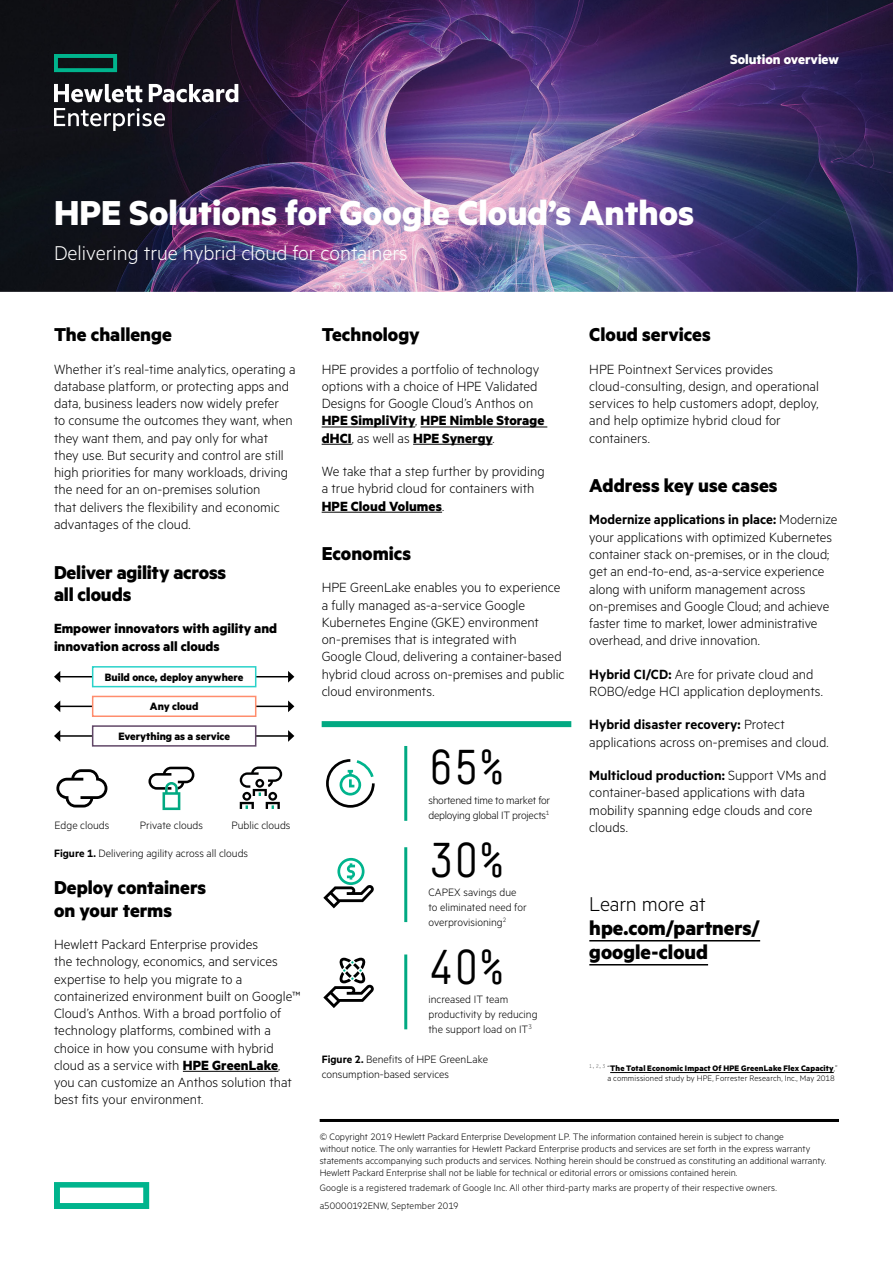
<style>
.page{position:relative;width:893px;height:1263px;background:#fff}
.page>*{position:absolute;margin:0;border:0;box-sizing:border-box;transform-origin:0 0}
.t1{font:48px "HPE Simple";color:#000}
.t2{font:700 39px "Metric HPE";color:#fff}
.t3{font:300 22.5px "Metric HPE";color:#fff}
.t4{font:700 22.5px/24px "Metric HPE";color:#000}
.t5{font:300 22.5px "Metric HPE";letter-spacing:-.01em;color:#000}
.t6{font:700 21px/22.5px "Metric HPE";color:#000}
.t7{font:300 15px/17.2px "Metric HPE";color:#000}
.t8{font:700 15px/17.2px "Metric HPE";color:#000}
.t9{font:700 15px "Metric HPE";color:#fff}
.t10{font:300 12px/15px "Metric HPE";color:#000}
.t11{font:700 12px "Metric HPE";color:#000}
.t12{font:300 12px/15px "Metric HPE";letter-spacing:-.02em;color:#000}
.t13{font:300 10.5px/12px "Metric HPE";color:#000}
.t14{font:300 9px/10.2px "Metric HPE";letter-spacing:.015em;color:#000;text-align:right}
.s1{font-weight:600}
.s2{font-weight:700}
</style>
<div class="page">
<hr style="left:183px;top:1071px;width:95px;height:1px;background:#000">
<hr style="left:322px;top:427px;width:93px;height:1px;background:#000">
<hr style="left:420px;top:427px;width:127px;height:1px;background:#000">
<hr style="left:322px;top:444px;width:30px;height:1px;background:#000">
<hr style="left:413px;top:444px;width:79px;height:1px;background:#000">
<hr style="left:322px;top:512px;width:120px;height:1px;background:#000">
<img style="left:0;top:0;width:893px;height:291px">
<hr style="left:320px;top:1119px;width:519px;height:3px;background:#000">
<hr style="left:589px;top:940px;width:171px;height:1px;background:#000">
<hr style="left:589px;top:964px;width:119px;height:1px;background:#000">
<hr style="left:610px;top:1072px;width:224px;height:1px;background:#000">
<hr style="left:60px;top:676px;width:229px;height:1px;background:#000">
<svg style="left:54px;top:671px;width:6px;height:12px"></svg>
<svg style="left:288px;top:671px;width:6px;height:12px"></svg>
<hr style="left:60px;top:706px;width:229px;height:1px;background:#000">
<svg style="left:54px;top:701px;width:6px;height:11px"></svg>
<svg style="left:288px;top:700px;width:6px;height:12px"></svg>
<hr style="left:60px;top:735px;width:229px;height:2px;background:#000">
<svg style="left:54px;top:730px;width:6px;height:12px"></svg>
<svg style="left:288px;top:730px;width:6px;height:12px"></svg>
<div style="left:93px;top:667px;width:163px;height:20px;background:#fff"></div>
<div style="left:92px;top:666px;width:164px;height:21px;border:2px solid #2ad2c9"></div>
<div style="left:93px;top:696px;width:163px;height:20px;background:#fff"></div>
<div style="left:92px;top:696px;width:164px;height:21px;border:2px solid #ff8d6d"></div>
<div style="left:93px;top:726px;width:163px;height:20px;background:#fff"></div>
<div style="left:92px;top:725px;width:164px;height:22px;border:2px solid #614767"></div>
<svg style="left:56px;top:769px;width:51px;height:38px"></svg>
<svg style="left:148px;top:767px;width:46px;height:43px"></svg>
<svg style="left:240px;top:766px;width:42px;height:43px"></svg>
<hr style="left:404px;top:746px;width:3px;height:75px;background:#01a982">
<hr style="left:404px;top:847px;width:3px;height:75px;background:#01a982">
<hr style="left:404px;top:954px;width:3px;height:75px;background:#01a982">
<svg style="left:326px;top:759px;width:49px;height:49px"></svg>
<svg style="left:323px;top:858px;width:51px;height:50px"></svg>
<svg style="left:323px;top:958px;width:51px;height:50px"></svg>
<svg style="left:54px;top:54px;width:63px;height:18px"></svg>
<svg style="left:54px;top:84px;width:184px;height:47px"></svg>
<svg style="left:54px;top:1182px;width:95px;height:27px"></svg>
<div style="left:322px;top:721px;width:249px;height:6px;background:#01a982"></div>
<p class="t9" style="left:730px;top:50px;width:110px">Solution overview</p>
<h2 class="t2" style="left:54px;top:189px;width:642px">HPE Solutions for Google Cloud’s Anthos</h2>
<h3 class="t3" style="left:54px;top:240px;width:355px">Delivering true hybrid cloud for containers</h3>
<h3 class="t6" style="left:54px;top:323px;width:120px">The challenge</h3>
<p class="t7" style="left:54px;top:360px;width:243px">Whether it’s real-time analytics, operating a database platform, or protecting apps and data, business leaders now widely prefer<br>to consume the outcomes they want, when they want them, and pay only for what they use. But security and control are still high priorities for many workloads, driving the need for an on-premises solution<br>that delivers the flexibility and economic advantages of the cloud.</p>
<h3 class="t6" style="left:54px;top:560px;width:174px">Deliver agility across all clouds</h3>
<p class="t8" style="left:54px;top:619px;width:225px">Empower innovators with agility and innovation across all clouds</p>
<p class="t11" style="left:105px;top:669px;width:140px">Build once, deploy anywhere</p>
<p class="t11" style="left:150px;top:699px;width:50px">Any cloud</p>
<p class="t11" style="left:118px;top:729px;width:113px">Everything as a service</p>
<p class="t10" style="left:55px;top:817px;width:56px">Edge clouds</p>
<p class="t10" style="left:140px;top:817px;width:64px">Private clouds</p>
<p class="t10" style="left:231px;top:817px;width:61px">Public clouds</p>
<p class="t10" style="left:54px;top:846px;width:196px"><span class="s1">Figure 1.</span> Delivering agility across all clouds</p>
<h3 class="t6" style="left:54px;top:876px;width:154px">Deploy containers on your terms</h3>
<p class="t7" style="left:54px;top:935px;width:248px">Hewlett Packard Enterprise provides<br>the technology, economics, and services expertise to help you migrate to a containerized environment built on Google™ Cloud’s Anthos. With a broad portfolio of technology platforms, combined with a choice in how you consume with hybrid cloud as a service with <span class="s2">HPE GreenLake</span>, you can customize an Anthos solution that best fits your environment.</p>
<h3 class="t6" style="left:322px;top:323px;width:100px">Technology</h3>
<p class="t7" style="left:322px;top:360px;width:224px">HPE provides a portfolio of technology options with a choice of HPE Validated Designs for Google Cloud’s Anthos on <span class="s2">HPE SimpliVity</span>, <span class="s2">HPE Nimble Storage dHCI</span>, as well as <span class="s2">HPE Synergy</span>.</p>
<p class="t7" style="left:322px;top:462px;width:225px">We take that a step further by providing a true hybrid cloud for containers with<br><span class="s2">HPE Cloud Volumes</span>.</p>
<h3 class="t6" style="left:322px;top:542px;width:91px">Economics</h3>
<p class="t7" style="left:322px;top:578px;width:244px">HPE GreenLake enables you to experience a fully managed as-a-service Google Kubernetes Engine (GKE) environment on-premises that is integrated with<br>Google Cloud, delivering a container-based hybrid cloud across on-premises and public cloud environments.</p>
<h1 class="t1" style="left:428px;top:741px;width:78px">65%</h1>
<p class="t12" style="left:428px;top:792px;width:123px">shortened time to market for deploying global IT projects<sup>1</sup></p>
<h1 class="t1" style="left:428px;top:833px;width:78px">30%</h1>
<p class="t10" style="left:428px;top:884px;width:100px">CAPEX savings due to eliminated need for overprovisioning<sup>2</sup></p>
<h1 class="t1" style="left:428px;top:940px;width:78px">40%</h1>
<p class="t10" style="left:428px;top:991px;width:111px">increased IT team productivity by reducing the support load on IT<sup>3</sup></p>
<p class="t10" style="left:322px;top:1051px;width:168px"><span class="s1">Figure 2.</span> Benefits of HPE GreenLake consumption‑based services</p>
<h3 class="t6" style="left:589px;top:323px;width:123px">Cloud services</h3>
<p class="t7" style="left:589px;top:360px;width:231px">HPE Pointnext Services provides cloud‑consulting, design, and operational services to help customers adopt, deploy, and help optimize hybrid cloud for containers.</p>
<h3 class="t6" style="left:589px;top:474px;width:190px">Address key use cases</h3>
<p class="t7" style="left:589px;top:510px;width:250px"><span class="s1">Modernize applications in place:</span> Modernize your applications with optimized Kubernetes container stack on-premises, or in the cloud; get an end-to-end, as‑a‑service experience along with uniform management across on-premises and Google Cloud; and achieve faster time to market, lower administrative overhead, and drive innovation.</p>
<p class="t7" style="left:589px;top:665px;width:235px"><span class="s1">Hybrid CI/CD:</span> Are for private cloud and<br>ROBO/edge HCI application deployments.</p>
<p class="t7" style="left:589px;top:715px;width:241px"><span class="s1">Hybrid disaster recovery:</span> Protect applications across on-premises and cloud.</p>
<p class="t7" style="left:589px;top:766px;width:239px"><span class="s1">Multicloud production:</span> Support VMs and container-based applications with data mobility spanning edge clouds and core clouds.</p>
<h3 class="t5" style="left:589px;top:891px;width:118px">Learn more at</h3>
<h3 class="t4" style="left:589px;top:915px;width:172px">hpe.com/partners/ google-cloud</h3>
<p class="t14" style="left:589px;top:1063px;width:250px"><sup>1,</sup> <sup>2,</sup> <sup>3</sup> “<span class="s2">The Total Economic Impact Of HPE GreenLake Flex Capacity</span>,” a commissioned study by HPE, Forrester Research, Inc., May 2018</p>
<p class="t13" style="left:320px;top:1130px;width:508px">© Copyright 2019 Hewlett Packard Enterprise Development LP. The information contained herein is subject to change<br>without notice. The only warranties for Hewlett Packard Enterprise products and services are set forth in the express warranty statements accompanying such products and services. Nothing herein should be construed as constituting an additional warranty.<br>Hewlett Packard Enterprise shall not be liable for technical or editorial errors or omissions contained herein.</p>
<p class="t13" style="left:320px;top:1178px;width:459px;line-height:18px">Google is a registered trademark of Google Inc. All other third-party marks are property of their respective owners. a50000192ENW, September 2019</p>
</div>
